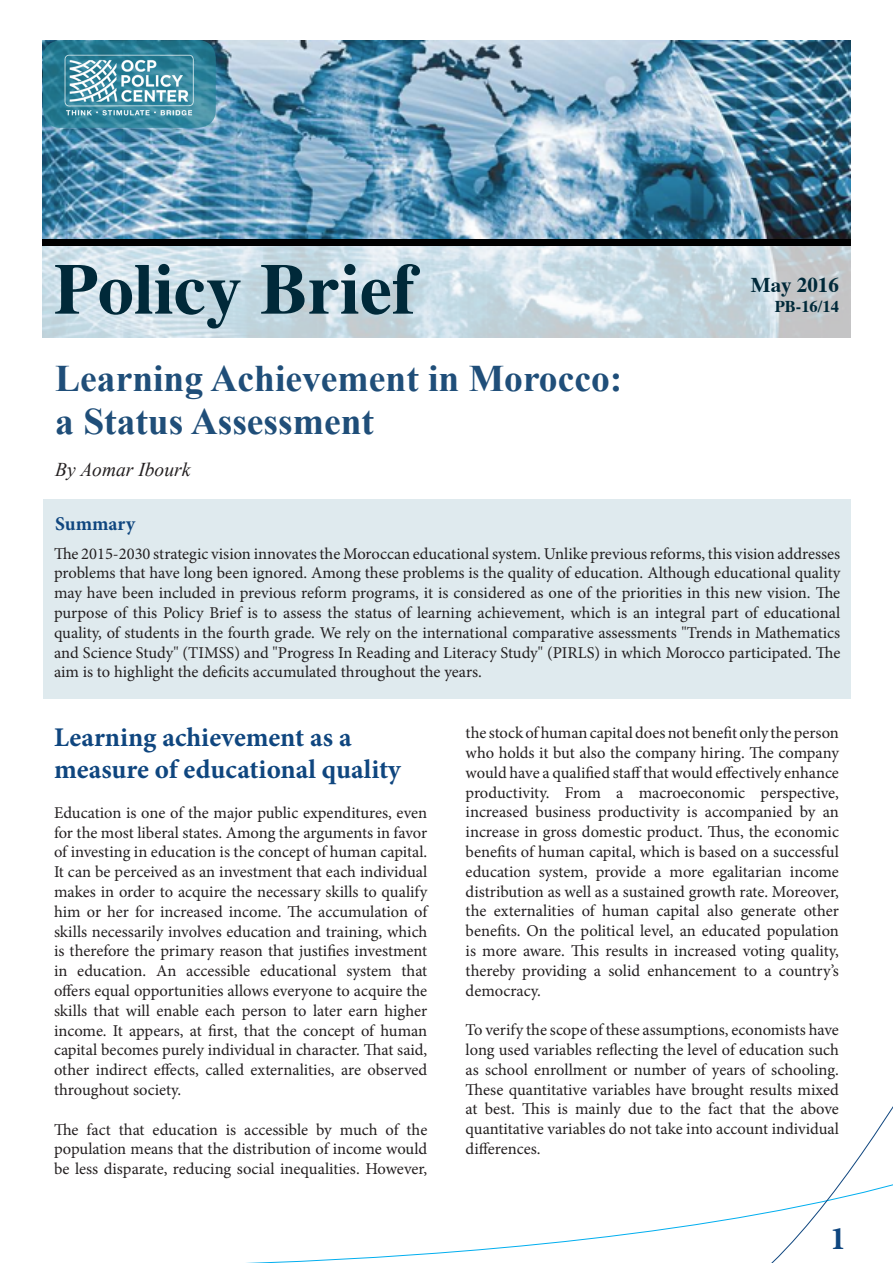
<style>
.page{position:relative;width:893px;height:1263px;background:#fff}
.page>*{position:absolute;margin:0;border:0;box-sizing:border-box;transform-origin:0 0}
.Format_libre{font:700 72px "Times";color:#002939}
.t1{font:700 37.5px "Times New Roman";color:#1f4e79}
.t2{font:700 33px "Minion Pro";color:#0f467f}
.Titre{font:700 27px/32.4px "Minion Pro";color:#0f467f}
.Format_libre-2{font:700 21px "Times";color:#002939}
.t3{font:italic 19.5px "Times New Roman";color:#231f20}
.Titre-2{font:700 19.5px "Minion Pro";color:#0f467f}
.Texte{font:16.5px/19.8px "Minion Pro";color:#231f20;text-align:justify}
.Format_libre-3{font:700 16.5px "Times";color:#002939}
</style>
<div class="page">
<div style="left:43px;top:500px;width:807px;height:199px;background:#dfeaee"></div>
<svg style="left:246px;top:1228px;width:419px;height:35px"></svg>
<svg style="left:665px;top:1106px;width:228px;height:157px"></svg>
<img style="left:43px;top:40px;width:807px;height:204px">
<img style="left:43px;top:244px;width:807px;height:93px">
<svg style="left:43px;top:40px;width:173px;height:88px"></svg>
<img style="left:42px;top:40px;width:165px;height:132px">
<p class="Format_libre" style="left:54px;top:220px;width:363px">Policy Brief</p>
<p class="t1" style="left:55px;top:353px;width:568px">Learning Achievement in Morocco:</p>
<p class="t1" style="left:55px;top:396px;width:320px">a Status Assessment</p>
<p class="t3" style="left:55px;top:456px;width:137px">By Aomar Ibourk</p>
<p class="Titre-2" style="left:55px;top:510px;width:81px">Summary</p>
<p class="Format_libre-2" style="left:751px;top:265px;width:90px">May 2016</p>
<p class="Format_libre-3" style="left:775px;top:290px;width:66px">PB-16/14</p>
<p class="Texte" style="left:54px;top:543px;width:788px">The 2015-2030 strategic vision innovates the Moroccan educational system. Unlike previous reforms, this vision addresses problems that have long been ignored. Among these problems is the quality of education. Although educational quality may have been included in previous reform programs, it is considered as one of the priorities in this new vision. The purpose of this Policy Brief is to assess the status of learning achievement, which is an integral part of educational quality, of students in the fourth grade. We rely on the international comparative assessments "Trends in Mathematics and Science Study" (TIMSS) and "Progress In Reading and Literacy Study" (PIRLS) in which Morocco participated. The aim is to highlight the deficits accumulated throughout the years.</p>
<p class="Titre" style="left:54px;top:720px;width:348px">Learning achievement as a measure of educational quality</p>
<p class="Texte" style="left:54px;top:803px;width:375px">Education is one of the major public expenditures, even for the most liberal states. Among the arguments in favor of investing in education is the concept of human capital.<br>It can be perceived as an investment that each individual makes in order to acquire the necessary skills to qualify him or her for increased income. The accumulation of skills necessarily involves education and training, which is therefore the primary reason that justifies investment in education. An accessible educational system that offers equal opportunities allows everyone to acquire the skills that will enable each person to later earn higher income. It appears, at first, that the concept of human capital becomes purely individual in character. That said, other indirect effects, called externalities, are observed throughout society.</p>
<p class="Texte" style="left:54px;top:1119px;width:375px">The fact that education is accessible by much of the population means that the distribution of income would be less disparate, reducing social inequalities. However,</p>
<p class="Texte" style="left:466px;top:723px;width:375px">the stock of human capital does not benefit only the person who holds it but also the company hiring. The company would have a qualified staff that would effectively enhance productivity. From a macroeconomic perspective, increased business productivity is accompanied by an increase in gross domestic product. Thus, the economic benefits of human capital, which is based on a successful education system, provide a more egalitarian income distribution as well as a sustained growth rate. Moreover, the externalities of human capital also generate other benefits. On the political level, an educated population is more aware. This results in increased voting quality, thereby providing a solid enhancement to a country’s democracy.</p>
<p class="Texte" style="left:466px;top:1020px;width:375px">To verify the scope of these assumptions, economists have long used variables reflecting the level of education such as school enrollment or number of years of schooling.<br>These quantitative variables have brought results mixed at best. This is mainly due to the fact that the above quantitative variables do not take into account individual differences.</p>
<p class="t2" style="left:830px;top:1215px;width:18px">1</p>
</div>
